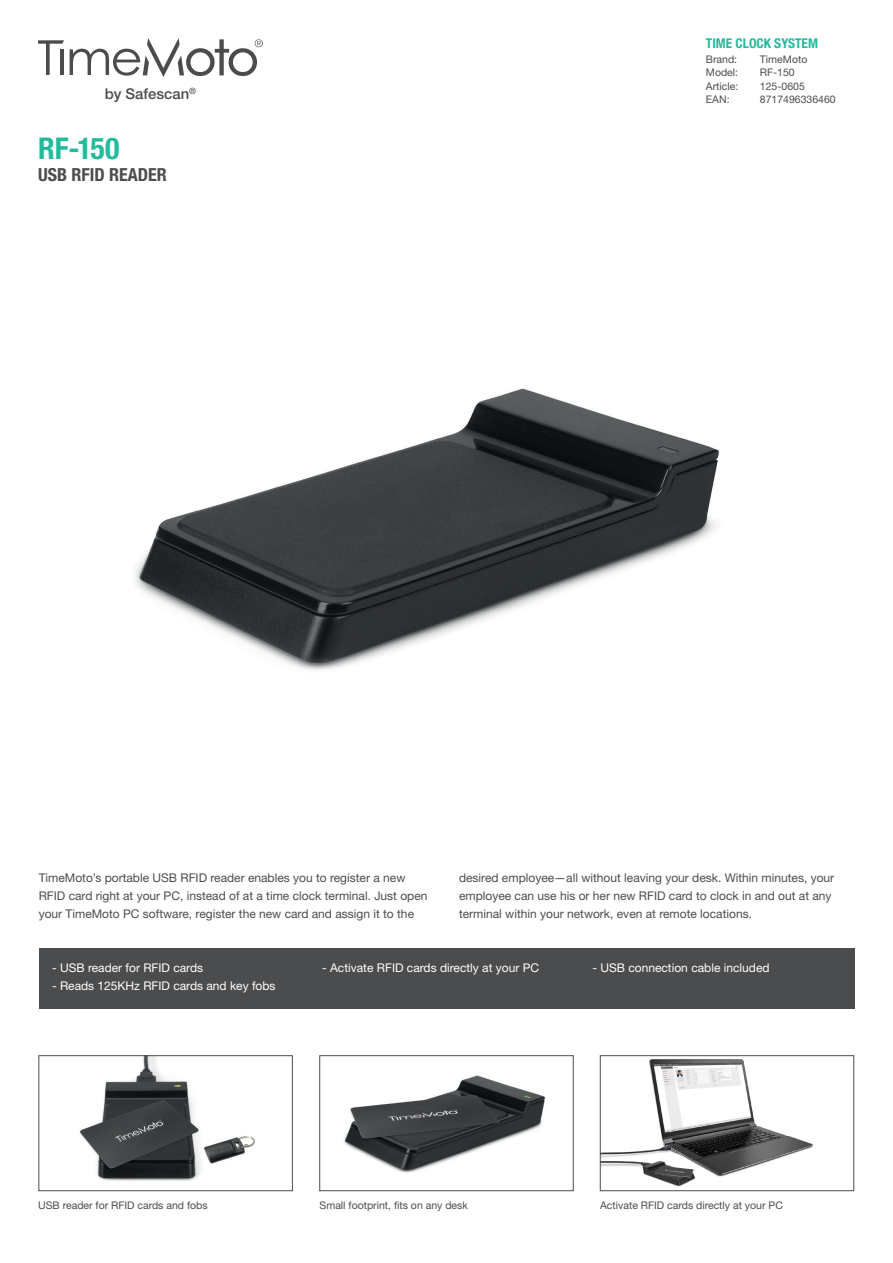
<style>
.page{position:relative;width:893px;height:1263px;background:#fff}
.page>*{position:absolute;margin:0;border:0;box-sizing:border-box;transform-origin:0 0}
.t1{font:700 condensed 30px "Helvetica Neue LT Std";color:#24bb9d}
.t2{font:700 condensed 18px "Helvetica Neue LT Std";color:#4b4c4d}
.t3{font:500 14.85px "Helvetica Neue LT Std";color:#4b4c4d}
.t4{font:700 condensed 13.5px "Helvetica Neue LT Std";color:#24bb9d}
.t5{font:12px/18px "Helvetica Neue LT Std";color:#4b4c4d}
.t6{font:12px "Helvetica Neue LT Std";color:#fff}
.t7{font:10.5px "Helvetica Neue LT Std";color:#4b4c4d}
</style>
<div class="page">
<div style="left:39px;top:948px;width:815px;height:61px;background:#4b4c4d"></div>
<svg style="left:38px;top:40px;width:26px;height:35px"></svg>
<svg style="left:70px;top:38px;width:193px;height:39px"></svg>
<img style="left:602px;top:1059px;width:211px;height:128px">
<div style="left:600px;top:1055px;width:254px;height:136px;border:1px solid #4b4c4d"></div>
<img style="left:343px;top:1075px;width:203px;height:98px">
<div style="left:320px;top:1055px;width:253px;height:136px;border:1px solid #4b4c4d"></div>
<img style="left:79px;top:1057px;width:176px;height:124px">
<div style="left:39px;top:1055px;width:254px;height:136px;border:1px solid #4b4c4d"></div>
<img style="left:135px;top:388px;width:584px;height:282px">
<p class="t3" style="left:105px;top:85px;width:93px">by Safescan<sup>®</sup></p>
<h1 class="t1" style="left:38px;top:130px;width:83px">RF-150</h1>
<h2 class="t2" style="left:38px;top:164px;width:130px">USB RFID READER</h2>
<p class="t4" style="left:706px;top:35px;width:114px">TIME CLOCK SYSTEM</p>
<p class="t7" style="left:706px;top:53px;width:33px">Brand:</p>
<p class="t7" style="left:760px;top:53px;width:49px">TimeMoto</p>
<p class="t7" style="left:706px;top:66px;width:34px">Model:</p>
<p class="t7" style="left:760px;top:66px;width:36px">RF-150</p>
<p class="t7" style="left:706px;top:80px;width:34px">Article:</p>
<p class="t7" style="left:760px;top:80px;width:46px">125-0605</p>
<p class="t7" style="left:706px;top:93px;width:25px">EAN:</p>
<p class="t7" style="left:760px;top:93px;width:77px">8717496336460</p>
<p class="t5" style="left:39px;top:869px;width:390px">TimeMoto’s portable USB RFID reader enables you to register a new<br>RFID card right at your PC, instead of at a time clock terminal. Just open your TimeMoto PC software, register the new card and assign it to the</p>
<p class="t5" style="left:459px;top:869px;width:377px">desired employee—all without leaving your desk. Within minutes, your employee can use his or her new RFID card to clock in and out at any terminal within your network, even at remote locations.</p>
<p class="t6" style="left:52px;top:961px;width:153px">- USB reader for RFID cards</p>
<p class="t6" style="left:52px;top:979px;width:225px">- Reads 125KHz RFID cards and key fobs</p>
<p class="t6" style="left:322px;top:961px;width:218px">- Activate RFID cards directly at your PC</p>
<p class="t6" style="left:592px;top:961px;width:179px">- USB connection cable included</p>
<p class="t7" style="left:38px;top:1199px;width:171px">USB reader for RFID cards and fobs</p>
<p class="t7" style="left:320px;top:1199px;width:150px">Small footprint, fits on any desk</p>
<p class="t7" style="left:600px;top:1199px;width:184px">Activate RFID cards directly at your PC</p>
</div>
